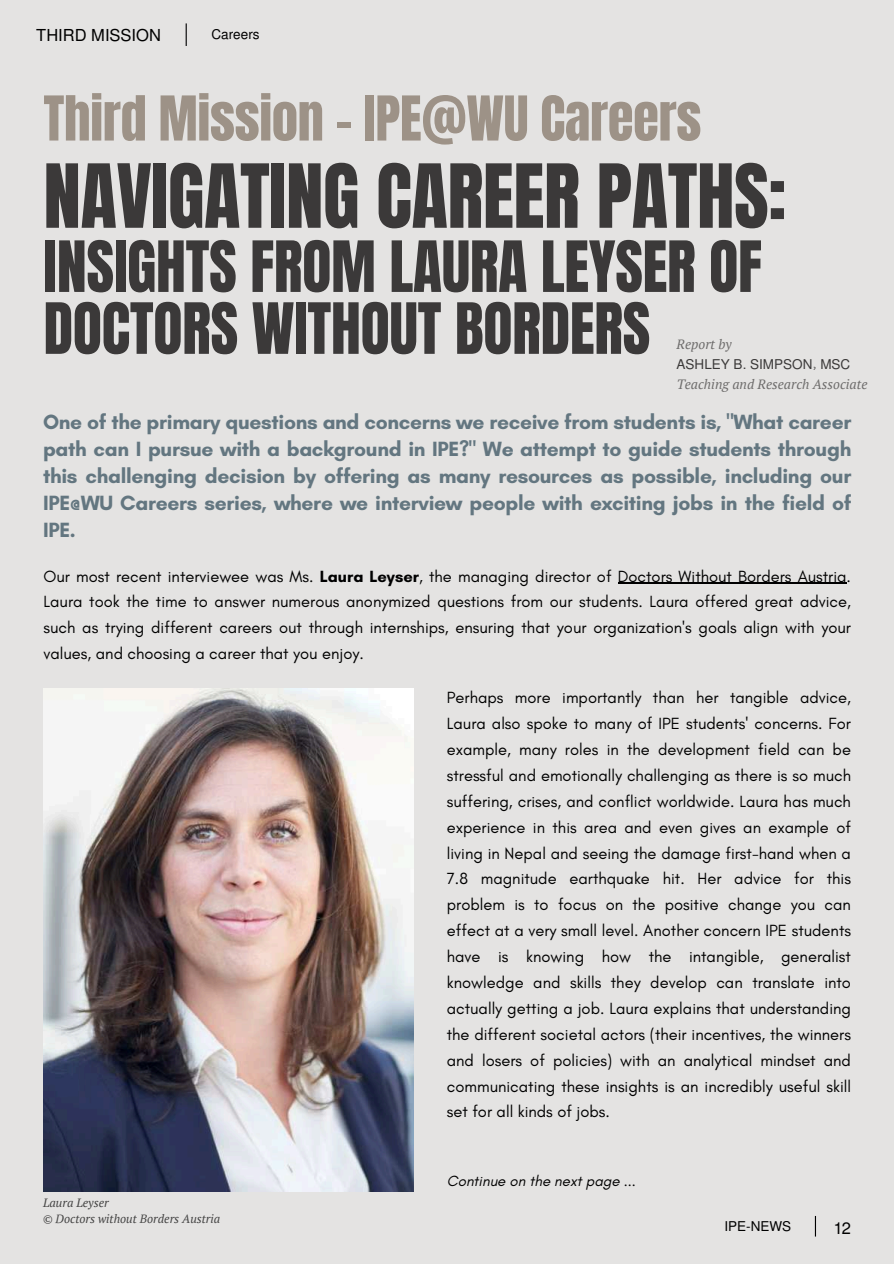
<style>
.page{position:relative;width:894px;height:1264px;background:#fff}
.page>*{position:absolute;margin:0;border:0;box-sizing:border-box;transform-origin:0 0}
.t1{font:75px "Anton";letter-spacing:-.005em;color:#3b3939}
.t2{font:60px/61.8px "Anton";letter-spacing:-.005em;color:#3b3939}
.t3{font:52.5px "Anton";letter-spacing:-.005em;color:#9d9287}
.t4{font:700 21px/27px "Glacial Indifference";letter-spacing:-.015em;color:#637680;text-align:justify}
.t5{font:16.5px/25.8px "Glacial Indifference";color:#000;text-align:justify}
.t6{font:16.5px "Mukti";color:#000}
.t7{font:italic 15px "Glacial Indifference";color:#000}
.t8{font:italic 13.5px "PT Serif";color:#3b3939}
.t9{font:13.5px "Mukti";color:#3b3939}
.t10{font:13.5px "Mukti";color:#000}
.t11{font:italic 12px/16px "PT Serif";color:#000}
.s1{font-weight:700}
</style>
<div class="page">
<div style="left:0;top:0;width:893px;height:1263px;background:#e4e3e2"></div>
<svg style="left:814px;top:1216px;width:1px;height:20px"></svg>
<hr style="left:185px;top:23px;width:2px;height:23px;background:#000">
<img style="left:43px;top:688px;width:371px;height:503px">
<hr style="left:617px;top:582px;width:229px;height:2px;background:#000">
<p class="t6" style="left:36px;top:24px;width:126px">THIRD MISSION</p>
<p class="t10" style="left:211px;top:25px;width:50px">Careers</p>
<h3 class="t3" style="left:43px;top:92px;width:659px">Third Mission - IPE@WU Careers</h3>
<h1 class="t1" style="left:43px;top:158px;width:744px">NAVIGATING CAREER PATHS:</h1>
<h2 class="t2" style="left:43px;top:240px;width:719px">INSIGHTS FROM LAURA LEYSER OF<br>DOCTORS WITHOUT BORDERS</h2>
<p class="t8" style="left:676px;top:336px;width:57px">Report by</p>
<p class="t9" style="left:676px;top:355px;width:175px">ASHLEY B. SIMPSON, MSC</p>
<p class="t8" style="left:676px;top:375px;width:192px">Teaching and Research Associate</p>
<p class="t4" style="left:43px;top:408px;width:809px">One of the primary questions and concerns we receive from students is, "What career path can I pursue with a background in IPE?" We attempt to guide students through this challenging decision by offering as many resources as possible, including our IPE@WU Careers series, where we interview people with exciting jobs in the field of IPE.</p>
<p class="t5" style="left:43px;top:563px;width:808px">Our most recent interviewee was Ms. <span class="s1">Laura Leyser</span>, the managing director of Doctors Without Borders Austria.<br>Laura took the time to answer numerous anonymized questions from our students. Laura offered great advice, such as trying different careers out through internships, ensuring that your organization's goals align with your values, and choosing a career that you enjoy.</p>
<p class="t5" style="left:446px;top:685px;width:405px">Perhaps more importantly than her tangible advice, Laura also spoke to many of IPE students' concerns. For example, many roles in the development field can be stressful and emotionally challenging as there is so much suffering, crises, and conflict worldwide. Laura has much experience in this area and even gives an example of living in Nepal and seeing the damage first-hand when a 7.8 magnitude earthquake hit. Her advice for this problem is to focus on the positive change you can effect at a very small level. Another concern IPE students have is knowing how the intangible, generalist knowledge and skills they develop can translate into actually getting a job. Laura explains that understanding the different societal actors (their incentives, the winners and losers of policies) with an analytical mindset and communicating these insights is an incredibly useful skill set for all kinds of jobs.</p>
<p class="t11" style="left:43px;top:1194px;width:179px">Laura Leyser<br>© Doctors without Borders Austria</p>
<p class="t7" style="left:446px;top:1172px;width:190px">Continue on the next page ...</p>
<p class="t10" style="left:724px;top:1217px;width:68px">IPE-NEWS</p>
<p class="t6" style="left:834px;top:1216px;width:18px">12</p>
</div>
